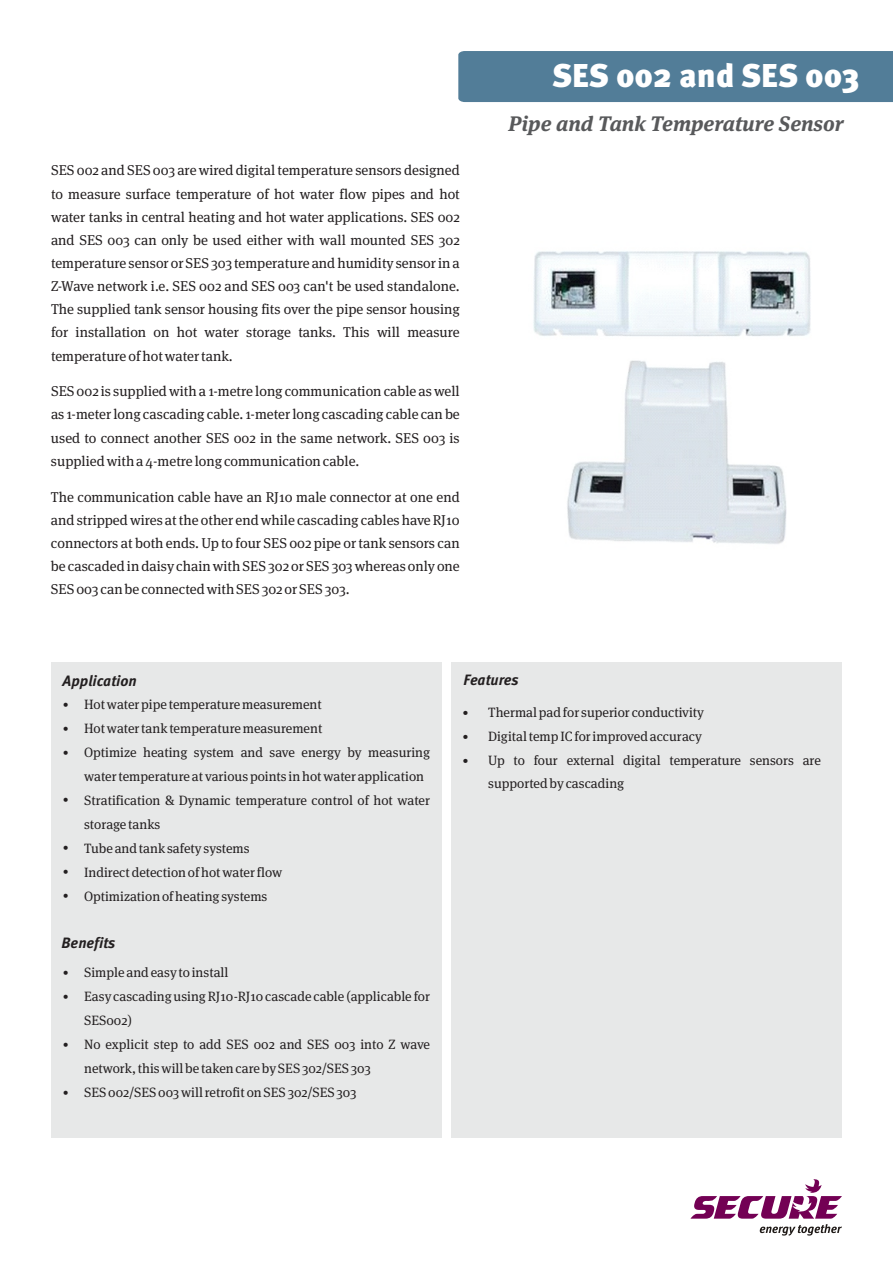
<style>
.page{position:relative;width:893px;height:1263px;background:#fff}
.page>*{position:absolute;margin:0;border:0;box-sizing:border-box;transform-origin:0 0}
.t1{font:700 33px "Meta OT";letter-spacing:-.01em;color:#fff}
.t2{font:italic 700 21px "Meta Serif Lf";color:#58595b}
.t3{font:700 15px "Meta OT";color:#231f20}
.t4{font:14.25px/23.1px "Meta Serif OT";color:#231f20;text-align:justify}
.t5{font:13.5px/23.9px "Meta Serif OT";color:#231f20}
</style>
<div class="page">
<div style="left:51px;top:662px;width:390px;height:475px;background:#e7e8e8"></div>
<div style="left:458px;top:51px;width:435px;height:51px;background:#527d98"></div>
<div style="left:452px;top:662px;width:390px;height:475px;background:#e7e8e8"></div>
<svg style="left:690px;top:1179px;width:152px;height:57px"></svg>
<img style="left:533px;top:251px;width:278px;height:293px">
<p class="t4" style="left:51px;top:160px;width:410px">SES 002 and SES 003 are wired digital temperature sensors designed to measure surface temperature of hot water flow pipes and hot water tanks in central heating and hot water applications. SES 002 and SES 003 can only be used either with wall mounted SES 302 temperature sensor or SES 303 temperature and humidity sensor in a Z-Wave network i.e. SES 002 and SES 003 can't be used standalone.<br>The supplied tank sensor housing fits over the pipe sensor housing for installation on hot water storage tanks. This will measure temperature of hot water tank.</p>
<p class="t4" style="left:51px;top:381px;width:410px">SES 002 is supplied with a 1-metre long communication cable as well as 1-meter long cascading cable. 1-meter long cascading cable can be used to connect another SES 002 in the same network. SES 003 is supplied with a 4-metre long communication cable.</p>
<p class="t4" style="left:51px;top:486px;width:410px">The communication cable have an RJ10 male connector at one end and stripped wires at the other end while cascading cables have RJ10 connectors at both ends. Up to four SES 002 pipe or tank sensors can be cascaded in daisy chain with SES 302 or SES 303 whereas only one SES 003 can be connected with SES 302 or SES 303.</p>
<h1 class="t1" style="left:552px;top:62px;width:309px">SES 002 and SES 003</h1>
<h2 class="t2" style="left:509px;top:115px;width:336px">Pipe and Tank Temperature Sensor</h2>
<p class="t3" style="left:63px;top:675px;width:76px">Application</p>
<p class="t5" style="left:63px;top:693px;width:260px">• Hot water pipe temperature measurement</p>
<p class="t5" style="left:63px;top:717px;width:261px">• Hot water tank temperature measurement</p>
<p class="t5" style="left:84px;top:741px;width:347px;text-indent:-21px">• Optimize heating system and save energy by measuring water temperature at various points in hot water application</p>
<p class="t5" style="left:84px;top:789px;width:347px;text-indent:-21px">• Stratification &amp; Dynamic temperature control of hot water storage tanks</p>
<p class="t5" style="left:63px;top:837px;width:188px">• Tube and tank safety systems</p>
<p class="t5" style="left:63px;top:861px;width:221px">• Indirect detection of hot water flow</p>
<p class="t5" style="left:63px;top:885px;width:206px">• Optimization of heating systems</p>
<p class="t3" style="left:62px;top:937px;width:55px">Benefits</p>
<p class="t5" style="left:63px;top:962px;width:167px">• Simple and easy to install</p>
<p class="t5" style="left:84px;top:985px;width:347px;text-indent:-21px">• Easy cascading using RJ10-RJ10 cascade cable (applicable for<br>SES002)</p>
<p class="t5" style="left:84px;top:1033px;width:347px;text-indent:-21px">• No explicit step to add SES 002 and SES 003 into Z wave network, this will be taken care by SES 302/SES 303</p>
<p class="t5" style="left:63px;top:1081px;width:295px">• SES 002/SES 003 will retrofit on SES 302/SES 303</p>
<p class="t3" style="left:464px;top:674px;width:57px">Features</p>
<p class="t5" style="left:488px;top:701px;width:334px">Thermal pad for superior conductivity<br>Digital temp IC for improved accuracy<br>Up to four external digital temperature sensors are supported by cascading</p>
</div>
